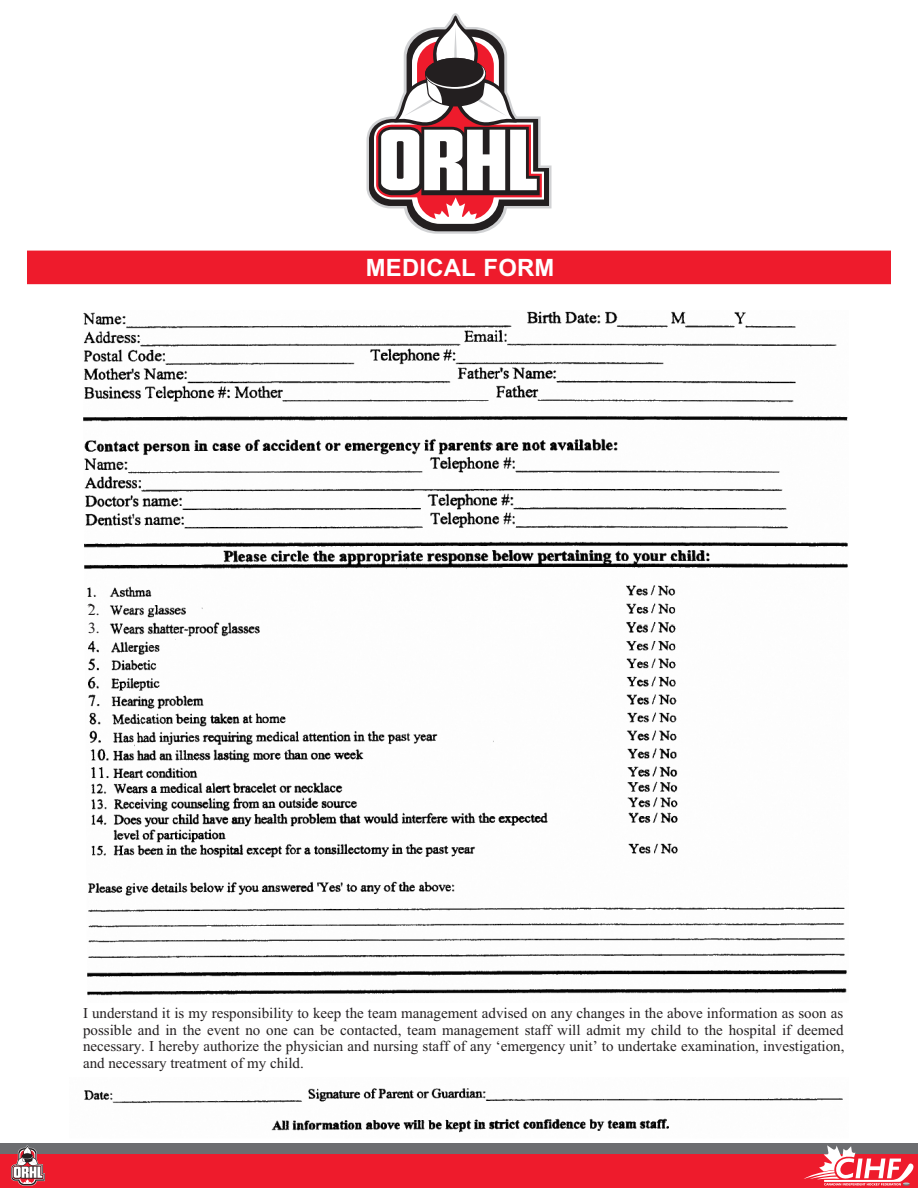
<style>
.page{position:relative;width:918px;height:1188px;background:#fff}
.page>*{position:absolute;margin:0;border:0;box-sizing:border-box;transform-origin:0 0}
.t1{font:700 23.85px "Arial";letter-spacing:.01em;color:#fff}
.t2{font:15.6px/18.8px "Times New Roman";color:#231f20}
.t3{font:15px/16.6px "Times New Roman";color:#231f20;text-align:justify}
</style>
<div class="page">
<div style="left:27px;top:251px;width:864px;height:33px;background:#ee1b2c"></div>
<img style="left:84px;top:311px;width:764px;height:822px">
<svg style="left:83px;top:311px;width:4px;height:692px"></svg>
<div style="left:69px;top:1003px;width:790px;height:73px;background:#fff"></div>
<div style="left:0;top:1143px;width:918px;height:13px;background:#6c6d70"></div>
<div style="left:0;top:1154px;width:918px;height:34px;background:#ee1b2c"></div>
<svg style="left:804px;top:1145px;width:110px;height:41px"></svg>
<svg style="left:366px;top:13px;width:186px;height:221px"></svg>
<svg style="left:18px;top:1148px;width:19px;height:38px"></svg>
<svg style="left:18px;top:1148px;width:18px;height:37px"></svg>
<svg style="left:11px;top:1145px;width:34px;height:39px"></svg>
<p class="t2" style="left:88px;top:602px;width:13px">2.<br>3.</p>
<h1 class="t1" style="left:366px;top:259px;width:190px">MEDICAL FORM</h1>
<p class="t3" style="left:83px;top:1006px;width:763px">I understand it is my responsibility to keep the team management advised on any changes in the above information as soon as possible and in the event no one can be contacted, team management staff will admit my child to the hospital if deemed necessary. I hereby authorize the physician and nursing staff of any ‘emergency unit’ to undertake examination, investigation, and necessary treatment of my child.</p>
</div>
